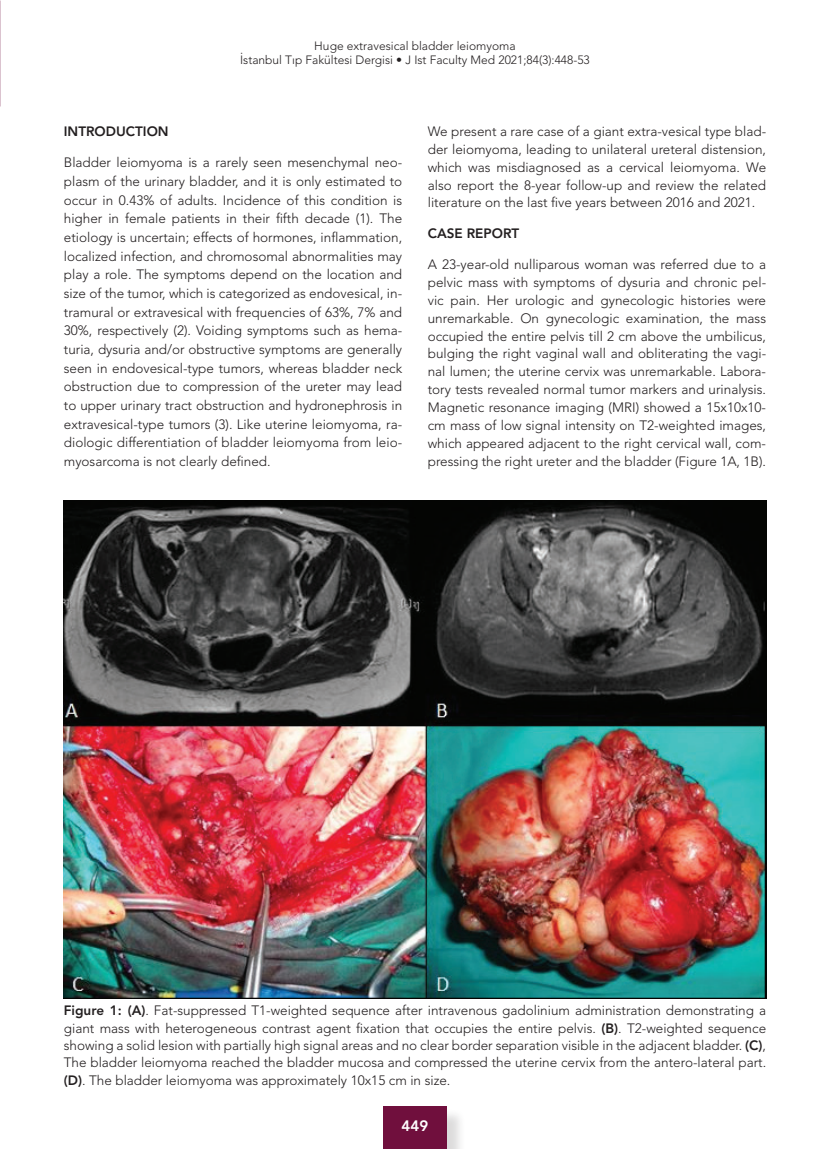
<style>
.page{position:relative;width:830px;height:1149px;background:#fff}
.page>*{position:absolute;margin:0;border:0;box-sizing:border-box;transform-origin:0 0}
.t1{font:800 15px "Avenir LT Std";color:#fff}
.t2{font:300 13.5px/18.6px "Avenir LT Std";color:#231f20;text-align:justify}
.t3{font:800 13.5px "Avenir LT Std";color:#231f20}
.t4{font:300 12px/14.4px "Avenir LT Std";color:#231f20;text-align:center}
.s1{font-weight:800}
</style>
<div class="page">
<div style="left:385px;top:1108px;width:80px;height:40px;background:#231f20;opacity:.16"></div>
<div style="left:383px;top:1106px;width:63px;height:42px;background:#700f3d"></div>
<img style="left:64px;top:500px;width:701px;height:498px">
<p class="t4" style="left:240px;top:39px;width:351px">Huge extravesical bladder leiomyoma<br>İstanbul Tıp Fakültesi Dergisi • J Ist Faculty Med 2021;84(3):448-53</p>
<p class="t3" style="left:64px;top:123px;width:106px">INTRODUCTION</p>
<p class="t2" style="left:64px;top:153px;width:340px">Bladder leiomyoma is a rarely seen mesenchymal neo&shy;plasm of the urinary bladder, and it is only estimated to occur in 0.43% of adults. Incidence of this condition is higher in female patients in their fifth decade (1). The etiology is uncertain; effects of hormones, inflammation, localized infection, and chromosomal abnormalities may play a role. The symptoms depend on the location and size of the tumor, which is categorized as endovesical, in&shy;tramural or extravesical with frequencies of 63%, 7% and 30%, respectively (2). Voiding symptoms such as hema&shy;turia, dysuria and/or obstructive symptoms are generally seen in endovesical-type tumors, whereas bladder neck obstruction due to compression of the ureter may lead to upper urinary tract obstruction and hydronephrosis in extravesical-type tumors (3). Like uterine leiomyoma, ra&shy;diologic differentiation of bladder leiomyoma from leio&shy;myosarcoma is not clearly defined.</p>
<p class="t2" style="left:427px;top:122px;width:340px;line-height:17.9px">We present a rare case of a giant extra-vesical type blad&shy;der leiomyoma, leading to unilateral ureteral distension, which was misdiagnosed as a cervical leiomyoma. We also report the 8-year follow-up and review the related literature on the last five years between 2016 and 2021.</p>
<p class="t3" style="left:427px;top:225px;width:93px">CASE REPORT</p>
<p class="t2" style="left:427px;top:255px;width:340px;line-height:17.9px">A 23-year-old nulliparous woman was referred due to a pelvic mass with symptoms of dysuria and chronic pel&shy;vic pain. Her urologic and gynecologic histories were unremarkable. On gynecologic examination, the mass occupied the entire pelvis till 2 cm above the umbilicus, bulging the right vaginal wall and obliterating the vagi&shy;nal lumen; the uterine cervix was unremarkable. Labora&shy;tory tests revealed normal tumor markers and urinalysis.<br>Magnetic resonance imaging (MRI) showed a 15x10x10- cm mass of low signal intensity on T2-weighted images, which appeared adjacent to the right cervical wall, com&shy;pressing the right ureter and the bladder (Figure 1A, 1B).</p>
<p class="t2" style="left:64px;top:1001px;width:703px;line-height:17.2px"><span class="s1">Figure 1: (A)</span>. Fat-suppressed T1-weighted sequence after intravenous gadolinium administration demonstrating a giant mass with heterogeneous contrast agent fixation that occupies the entire pelvis. <span class="s1">(B)</span>. T2-weighted sequence showing a solid lesion with partially high signal areas and no clear border separation visible in the adjacent bladder. <span class="s1">(C)</span>, The bladder leiomyoma reached the bladder mucosa and compressed the uterine cervix from the antero-lateral part. <span class="s1">(D)</span>. The bladder leiomyoma was approximately 10x15 cm in size.</p>
<p class="t1" style="left:401px;top:1115px;width:28px">449</p>
</div>
